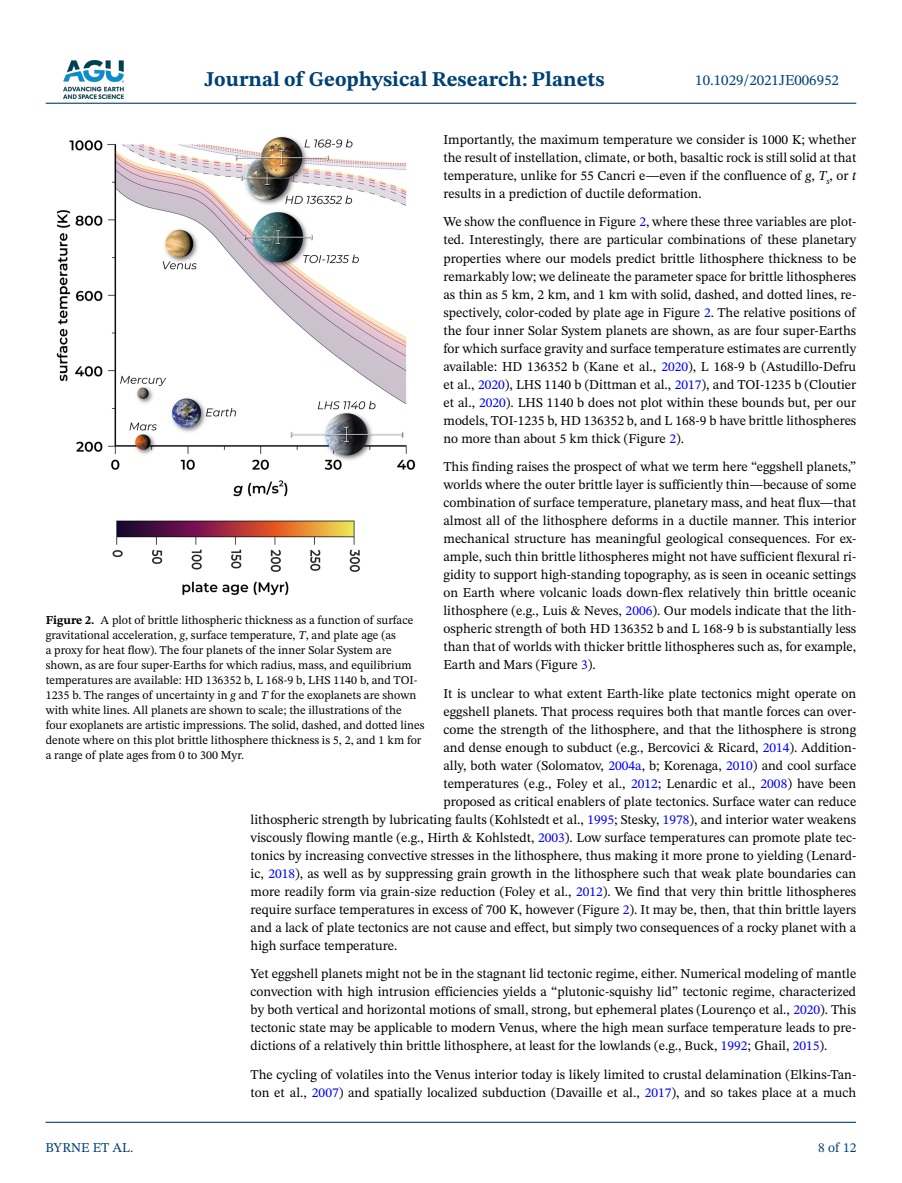
<style>
.page{position:relative;width:902px;height:1183px;background:#fff}
.page>*{position:absolute;margin:0;border:0;box-sizing:border-box;transform-origin:0 0}
.t1{font:700 21px "STIX Two Text";color:#004174}
.t2{font:15px "STIX Two Text";color:#004174}
.t3{font:13.5px/18px "STIX Two Text";color:#000;text-align:justify}
.t4{font:13.5px "STIX Two Text";color:#004174}
.t5{font:12px/15px "STIX Two Text";color:#000}
.s1{font-style:italic}
.s2{color:#00f}
.s3{font-weight:700}
</style>
<div class="page">
<img style="left:63px;top:60px;width:60px;height:39px">
<hr style="left:46px;top:103px;width:810px;height:1px;background:#004174">
<hr style="left:45px;top:1121px;width:810px;height:1px;background:#004174">
<img style="left:56px;top:136px;width:359px;height:459px">
<h1 class="t1" style="left:204px;top:64px;width:401px">Journal of Geophysical Research: Planets</h1>
<p class="t2" style="left:695px;top:69px;width:145px">10.1029/2021JE006952</p>
<p class="t3" style="left:443px;top:130px;width:414px">Importantly, the maximum temperature we consider is 1000 K; whether the result of instellation, climate, or both, basaltic rock is still solid at that temperature, unlike for 55 Cancri e—even if the confluence of <span class="s1">g</span>, <span class="s1">T</span><sub>s</sub>, or <span class="s1">t </span>results in a prediction of ductile deformation.</p>
<p class="t3" style="left:443px;top:213px;width:414px">We show the confluence in Figure <span class="s2">2</span>, where these three variables are plot&shy;ted. Interestingly, there are particular combinations of these planetary properties where our models predict brittle lithosphere thickness to be remarkably low; we delineate the parameter space for brittle lithospheres as thin as 5 km, 2 km, and 1 km with solid, dashed, and dotted lines, re&shy;spectively, color-coded by plate age in Figure <span class="s2">2</span>. The relative positions of the four inner Solar System planets are shown, as are four super-Earths for which surface gravity and surface temperature estimates are currently available: HD 136352 b (Kane et al., <span class="s2">2020</span>), L 168-9 b (Astudillo-Defru et al., <span class="s2">2020</span>), LHS 1140 b (Dittman et al., <span class="s2">2017</span>), and TOI-1235 b (Cloutier et al., <span class="s2">2020</span>). LHS 1140 b does not plot within these bounds but, per our models, TOI-1235 b, HD 136352 b, and L 168-9 b have brittle lithospheres no more than about 5 km thick (Figure <span class="s2">2</span>).</p>
<p class="t3" style="left:443px;top:457px;width:414px">This finding raises the prospect of what we term here “eggshell planets,” worlds where the outer brittle layer is sufficiently thin—because of some combination of surface temperature, planetary mass, and heat flux—that almost all of the lithosphere deforms in a ductile manner. This interior mechanical structure has meaningful geological consequences. For ex&shy;ample, such thin brittle lithospheres might not have sufficient flexural ri&shy;gidity to support high-standing topography, as is seen in oceanic settings on Earth where volcanic loads down-flex relatively thin brittle oceanic lithosphere (e.g., Luis &amp; Neves, <span class="s2">2006</span>). Our models indicate that the lith&shy;ospheric strength of both HD 136352 b and L 168-9 b is substantially less than that of worlds with thicker brittle lithospheres such as, for example, Earth and Mars (Figure <span class="s2">3</span>).</p>
<p class="t3" style="left:443px;top:684px;width:414px">It is unclear to what extent Earth-like plate tectonics might operate on</p>
<p class="t3" style="left:443px;top:702px;width:414px">eggshell planets. That process requires both that mantle forces can over-</p>
<p class="t3" style="left:443px;top:720px;width:414px">come the strength of the lithosphere, and that the lithosphere is strong</p>
<p class="t3" style="left:443px;top:738px;width:414px">and dense enough to subduct (e.g., Bercovici &amp; Ricard, <span class="s2">2014</span>). Addition-</p>
<p class="t3" style="left:443px;top:756px;width:414px">ally, both water (Solomatov, <span class="s2">2004a</span>, b; Korenaga, <span class="s2">2010</span>) and cool surface</p>
<p class="t3" style="left:443px;top:774px;width:414px">temperatures (e.g., Foley et al., <span class="s2">2012</span>; Lenardic et al., <span class="s2">2008</span>) have been</p>
<p class="t3" style="left:443px;top:792px;width:414px">proposed as critical enablers of plate tectonics. Surface water can reduce</p>
<p class="t3" style="left:250px;top:810px;width:607px">lithospheric strength by lubricating faults (Kohlstedt et al., <span class="s2">1995</span>; Stesky, <span class="s2">1978</span>), and interior water weakens</p>
<p class="t3" style="left:250px;top:828px;width:607px">viscously flowing mantle (e.g., Hirth &amp; Kohlstedt, <span class="s2">2003</span>). Low surface temperatures can promote plate tec-</p>
<p class="t3" style="left:250px;top:846px;width:607px">tonics by increasing convective stresses in the lithosphere, thus making it more prone to yielding (Lenard-</p>
<p class="t3" style="left:250px;top:864px;width:607px">ic, <span class="s2">2018</span>), as well as by suppressing grain growth in the lithosphere such that weak plate boundaries can</p>
<p class="t3" style="left:250px;top:882px;width:607px">more readily form via grain-size reduction (Foley et al., <span class="s2">2012</span>). We find that very thin brittle lithospheres</p>
<p class="t3" style="left:250px;top:900px;width:607px">require surface temperatures in excess of 700 K, however (Figure <span class="s2">2</span>). It may be, then, that thin brittle layers</p>
<p class="t3" style="left:250px;top:918px;width:607px">and a lack of plate tectonics are not cause and effect, but simply two consequences of a rocky planet with a</p>
<p class="t3" style="left:250px;top:936px;width:148px">high surface temperature.</p>
<p class="t3" style="left:250px;top:964px;width:607px">Yet eggshell planets might not be in the stagnant lid tectonic regime, either. Numerical modeling of mantle convection with high intrusion efficiencies yields a “plutonic-squishy lid” tectonic regime, characterized by both vertical and horizontal motions of small, strong, but ephemeral plates (Lourenço et al., <span class="s2">2020</span>). This tectonic state may be applicable to modern Venus, where the high mean surface temperature leads to pre&shy;dictions of a relatively thin brittle lithosphere, at least for the lowlands (e.g., Buck, <span class="s2">1992</span>; Ghail, <span class="s2">2015</span>).</p>
<p class="t3" style="left:250px;top:1065px;width:607px">The cycling of volatiles into the Venus interior today is likely limited to crustal delamination (Elkins-Tan&shy;ton et al., <span class="s2">2007</span>) and spatially localized subduction (Davaille et al., <span class="s2">2017</span>), and so takes place at a much</p>
<p class="t5" style="left:46px;top:612px;width:380px"><span class="s3">Figure 2.</span> A plot of brittle lithospheric thickness as a function of surface gravitational acceleration, <span class="s1">g</span>, surface temperature, <span class="s1">T</span>, and plate age (as<br>a proxy for heat flow). The four planets of the inner Solar System are shown, as are four super-Earths for which radius, mass, and equilibrium temperatures are available: HD 136352 b, L 168-9 b, LHS 1140 b, and TOI-1235 b. The ranges of uncertainty in <span class="s1">g</span> and <span class="s1">T</span> for the exoplanets are shown with white lines. All planets are shown to scale; the illustrations of the four exoplanets are artistic impressions. The solid, dashed, and dotted lines denote where on this plot brittle lithosphere thickness is 5, 2, and 1 km for a range of plate ages from 0 to 300 Myr.</p>
<p class="t4" style="left:45px;top:1137px;width:89px">BYRNE ET AL.</p>
<p class="t4" style="left:818px;top:1137px;width:40px">8 of 12</p>
</div>
